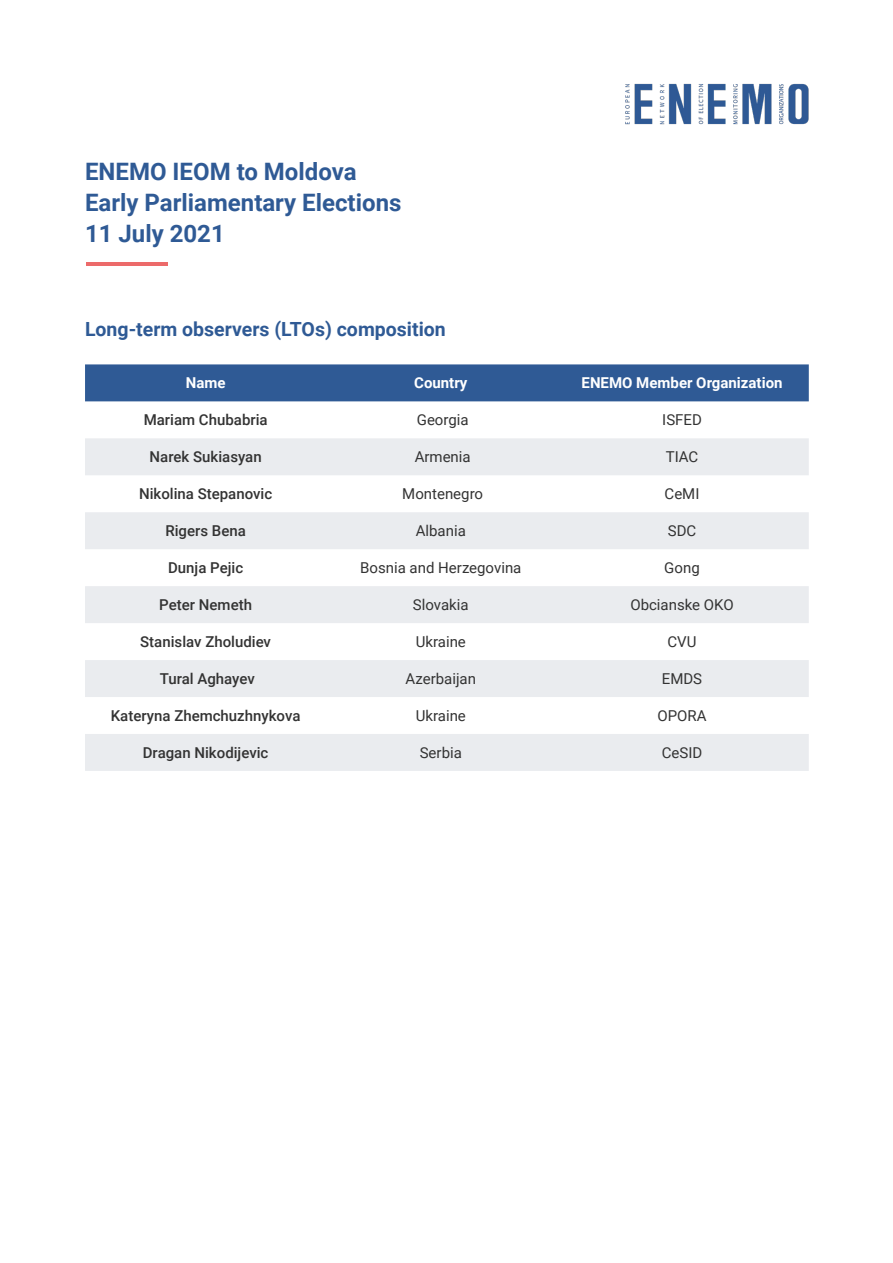
<style>
.page{position:relative;width:893px;height:1263px;background:#fff}
.page>*{position:absolute;margin:0;border:0;box-sizing:border-box;transform-origin:0 0}
.t1{font:700 24px/31.2px "Roboto";color:#2f5a95}
.t2{font:700 19.5px "Roboto";color:#2f5a95}
.t3{font:500 15px "Roboto";color:#333}
.t4{font:15px "Roboto";color:#333}
.t5{font:700 15px "Roboto";color:#fff}
</style>
<div class="page">
<img style="left:625px;top:83px;width:184px;height:42px">
<hr style="left:86px;top:262px;width:81px;height:4px;background:#ec6a6a">
<div style="left:85px;top:364px;width:724px;height:37px;background:#2f5a95"></div>
<div style="left:85px;top:438px;width:724px;height:37px;background:#eaecef"></div>
<svg style="left:85px;top:512px;width:724px;height:259px;fill:#eaecef"></svg>
<svg style="left:85px;top:697px;width:724px;height:37px"></svg>
<h1 class="t1" style="left:85px;top:155px;width:318px">ENEMO IEOM to Moldova<br>Early Parliamentary Elections<br>11 July 2021</h1>
<h2 class="t2" style="left:85px;top:315px;width:362px">Long-term observers (LTOs) composition</h2>
<p class="t5" style="left:186px;top:373px;width:41px">Name</p>
<p class="t5" style="left:414px;top:373px;width:55px">Country</p>
<p class="t5" style="left:582px;top:373px;width:202px">ENEMO Member Organization</p>
<p class="t3" style="left:144px;top:410px;width:125px">Mariam Chubabria</p>
<p class="t4" style="left:417px;top:410px;width:53px">Georgia</p>
<p class="t4" style="left:662px;top:410px;width:41px">ISFED</p>
<p class="t3" style="left:150px;top:446px;width:114px">Narek Sukiasyan</p>
<p class="t4" style="left:415px;top:446px;width:58px">Armenia</p>
<p class="t4" style="left:666px;top:446px;width:34px">TIAC</p>
<p class="t3" style="left:139px;top:483px;width:135px">Nikolina Stepanovic</p>
<p class="t4" style="left:402px;top:483px;width:82px">Montenegro</p>
<p class="t4" style="left:665px;top:483px;width:36px">CeMI</p>
<p class="t3" style="left:165px;top:520px;width:82px">Rigers Bena</p>
<p class="t4" style="left:416px;top:520px;width:52px">Albania</p>
<p class="t4" style="left:668px;top:520px;width:30px">SDC</p>
<p class="t3" style="left:168px;top:557px;width:77px">Dunja Pejic</p>
<p class="t4" style="left:360px;top:557px;width:163px">Bosnia and Herzegovina</p>
<p class="t4" style="left:664px;top:557px;width:37px">Gong</p>
<p class="t3" style="left:159px;top:594px;width:94px">Peter Nemeth</p>
<p class="t4" style="left:413px;top:594px;width:57px">Slovakia</p>
<p class="t4" style="left:630px;top:594px;width:105px">Obcianske OKO</p>
<p class="t3" style="left:140px;top:631px;width:132px">Stanislav Zholudiev</p>
<p class="t4" style="left:416px;top:631px;width:52px">Ukraine</p>
<p class="t4" style="left:667px;top:631px;width:31px">CVU</p>
<p class="t3" style="left:160px;top:668px;width:97px">Tural Aghayev</p>
<p class="t4" style="left:406px;top:668px;width:72px">Azerbaijan</p>
<p class="t4" style="left:662px;top:668px;width:42px">EMDS</p>
<p class="t3" style="left:111px;top:705px;width:191px">Kateryna Zhemchuzhnykova</p>
<p class="t4" style="left:416px;top:705px;width:52px">Ukraine</p>
<p class="t4" style="left:657px;top:705px;width:51px">OPORA</p>
<p class="t3" style="left:143px;top:742px;width:127px">Dragan Nikodijevic</p>
<p class="t4" style="left:420px;top:742px;width:44px">Serbia</p>
<p class="t4" style="left:662px;top:742px;width:42px">CeSID</p>
</div>
